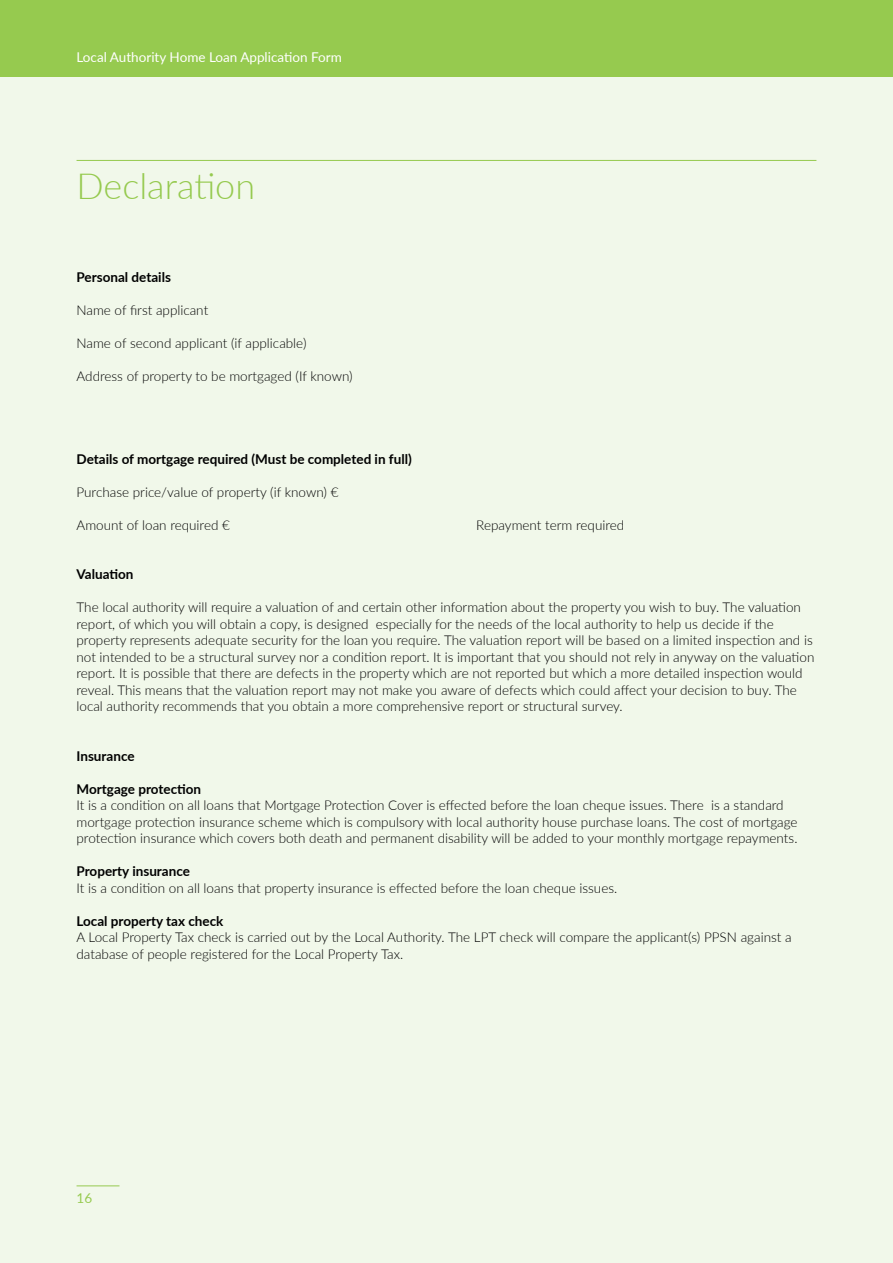
<style>
.page{position:relative;width:893px;height:1263px;background:#f1f8ea}
.page>*{position:absolute;margin:0;border:0;box-sizing:border-box;transform-origin:0 0}
.HA_AR19_H2{font:300 36px "Lato";color:#96ca4f}
.HA_AR19_Body{font:300 13.5px/16.5px "Lato";color:#000}
.HA_AR19_Body-2{font:700 13.5px "Lato";color:#000}
.t1{font:13.5px "Lato";color:#fff}
.t2{font:13.5px "Lato";color:#96ca4f}
</style>
<div class="page">
<hr style="left:77px;top:160px;width:739px;height:1px;background:#96ca4f">
<div style="left:0;top:0;width:893px;height:77px;background:#96ca4f"></div>
<hr style="left:77px;top:1185px;width:42px;height:1px;background:#96ca4f">
<p class="t1" style="left:77px;top:47px;width:267px">Local Authority Home Loan Application Form</p>
<p class="HA_AR19_H2" style="left:77px;top:161px;width:180px">Declaration</p>
<p class="HA_AR19_Body-2" style="left:77px;top:267px;width:96px">Personal details</p>
<p class="HA_AR19_Body" style="left:77px;top:302px;width:133px">Name of first applicant</p>
<p class="HA_AR19_Body" style="left:77px;top:335px;width:231px">Name of second applicant (if applicable)</p>
<p class="HA_AR19_Body" style="left:77px;top:368px;width:278px">Address of property to be mortgaged (If known)</p>
<p class="HA_AR19_Body-2" style="left:77px;top:449px;width:337px">Details of mortgage required (Must be completed in full)</p>
<p class="HA_AR19_Body" style="left:77px;top:483px;width:264px">Purchase price/value of property (if known) €</p>
<p class="HA_AR19_Body" style="left:77px;top:516px;width:155px">Amount of loan required €</p>
<p class="HA_AR19_Body" style="left:476px;top:516px;width:150px">Repayment term required</p>
<p class="HA_AR19_Body-2" style="left:77px;top:564px;width:58px">Valuation</p>
<p class="HA_AR19_Body" style="left:77px;top:599px;width:739px">The local authority will require a valuation of and certain other information about the property you wish to buy. The valuation report, of which you will obtain a copy, is designed especially for the needs of the local authority to help us decide if the property represents adequate security for the loan you require. The valuation report will be based on a limited inspection and is not intended to be a structural survey nor a condition report. It is important that you should not rely in anyway on the valuation report. It is possible that there are defects in the property which are not reported but which a more detailed inspection would reveal. This means that the valuation report may not make you aware of defects which could affect your decision to buy. The local authority recommends that you obtain a more comprehensive report or structural survey.</p>
<p class="HA_AR19_Body-2" style="left:77px;top:746px;width:60px">Insurance</p>
<p class="HA_AR19_Body-2" style="left:77px;top:779px;width:126px">Mortgage protection</p>
<p class="HA_AR19_Body" style="left:77px;top:797px;width:723px">It is a condition on all loans that Mortgage Protection Cover is effected before the loan cheque issues. There is a standard mortgage protection insurance scheme which is compulsory with local authority house purchase loans. The cost of mortgage protection insurance which covers both death and permanent disability will be added to your monthly mortgage repayments.</p>
<p class="HA_AR19_Body-2" style="left:77px;top:861px;width:115px">Property insurance</p>
<p class="HA_AR19_Body" style="left:77px;top:879px;width:542px">It is a condition on all loans that property insurance is effected before the loan cheque issues.</p>
<p class="HA_AR19_Body-2" style="left:77px;top:911px;width:148px">Local property tax check</p>
<p class="HA_AR19_Body" style="left:77px;top:929px;width:717px">A Local Property Tax check is carried out by the Local Authority. The LPT check will compare the applicant(s) PPSN against a database of people registered for the Local Property Tax.</p>
<p class="t2" style="left:77px;top:1189px;width:17px">16</p>
</div>
